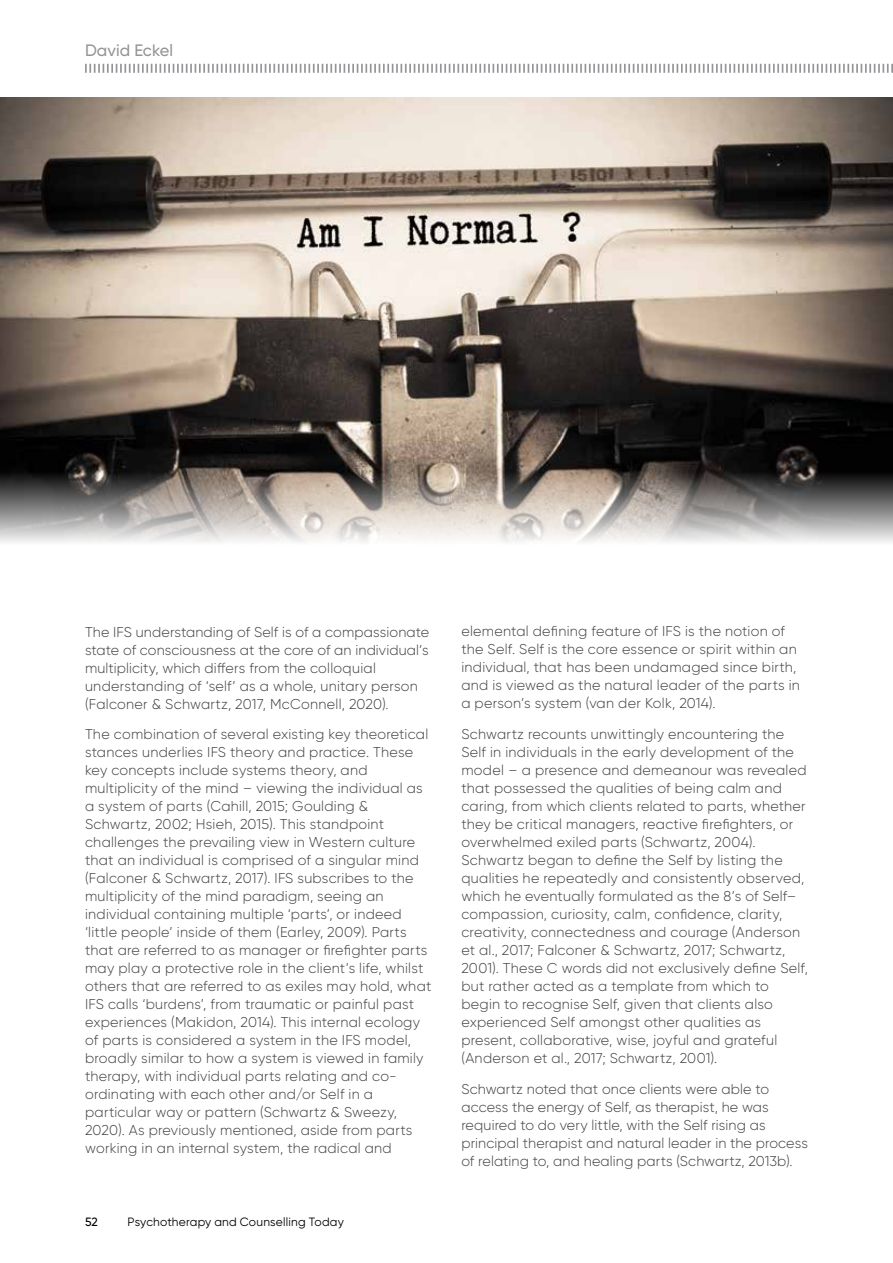
<style>
.page{position:relative;width:893px;height:1263px;background:#fff}
.page>*{position:absolute;margin:0;border:0;box-sizing:border-box;transform-origin:0 0}
.t1{font:500 16.5px "Gilroy";letter-spacing:.005em;color:#939598}
.t2{font:300 14.25px/18px "Gilroy";letter-spacing:.015em;color:#414042}
.t3{font:12px "Gilroy";letter-spacing:.015em;color:#000}
.t4{font:500 12px "Gilroy";color:#000}
</style>
<div class="page">
<svg style="left:85px;top:64px;width:808px;height:9px"></svg>
<img style="left:0;top:98px;width:893px;height:444px">
<p class="t1" style="left:85px;top:40px;width:90px">David Eckel</p>
<p class="t2" style="left:85px;top:622px;width:346px">The IFS understanding of Self is of a compassionate state of consciousness at the core of an individual’s multiplicity, which differs from the colloquial understanding of ‘self’ as a whole, unitary person (Falconer &amp; Schwartz, 2017, McConnell, 2020).</p>
<p class="t2" style="left:85px;top:725px;width:348px">The combination of several existing key theoretical stances underlies IFS theory and practice. These key concepts include systems theory, and multiplicity of the mind – viewing the individual as a system of parts (Cahill, 2015; Goulding &amp; Schwartz, 2002; Hsieh, 2015). This standpoint challenges the prevailing view in Western culture that an individual is comprised of a singular mind (Falconer &amp; Schwartz, 2017). IFS subscribes to the multiplicity of the mind paradigm, seeing an individual containing multiple ‘parts’, or indeed ‘little people’ inside of them (Earley, 2009). Parts that are referred to as manager or firefighter parts may play a protective role in the client’s life, whilst others that are referred to as exiles may hold, what IFS calls ‘burdens’, from traumatic or painful past experiences (Makidon, 2014). This internal ecology of parts is considered a system in the IFS model, broadly similar to how a system is viewed in family therapy, with individual parts relating and co&shy;ordinating with each other and/or Self in a particular way or pattern (Schwartz &amp; Sweezy, 2020). As previously mentioned, aside from parts working in an internal system, the radical and</p>
<p class="t4" style="left:85px;top:1214px;width:14px">52</p>
<p class="t3" style="left:128px;top:1214px;width:218px">Psychotherapy and Counselling Today</p>
<p class="t2" style="left:461px;top:622px;width:340px">elemental defining feature of IFS is the notion of the Self. Self is the core essence or spirit within an individual, that has been undamaged since birth, and is viewed as the natural leader of the parts in a person’s system (van der Kolk, 2014).</p>
<p class="t2" style="left:461px;top:725px;width:348px">Schwartz recounts unwittingly encountering the Self in individuals in the early development of the model – a presence and demeanour was revealed that possessed the qualities of being calm and caring, from which clients related to parts, whether they be critical managers, reactive firefighters, or overwhelmed exiled parts (Schwartz, 2004).<br>Schwartz began to define the Self by listing the qualities he repeatedly and consistently observed, which he eventually formulated as the 8’s of Self– compassion, curiosity, calm, confidence, clarity, creativity, connectedness and courage (Anderson et al., 2017; Falconer &amp; Schwartz, 2017; Schwartz, 2001). These C words did not exclusively define Self, but rather acted as a template from which to begin to recognise Self, given that clients also experienced Self amongst other qualities as present, collaborative, wise, joyful and grateful (Anderson et al., 2017; Schwartz, 2001).</p>
<p class="t2" style="left:461px;top:1080px;width:348px">Schwartz noted that once clients were able to access the energy of Self, as therapist, he was required to do very little, with the Self rising as principal therapist and natural leader in the process of relating to, and healing parts (Schwartz, 2013b).</p>
</div>
